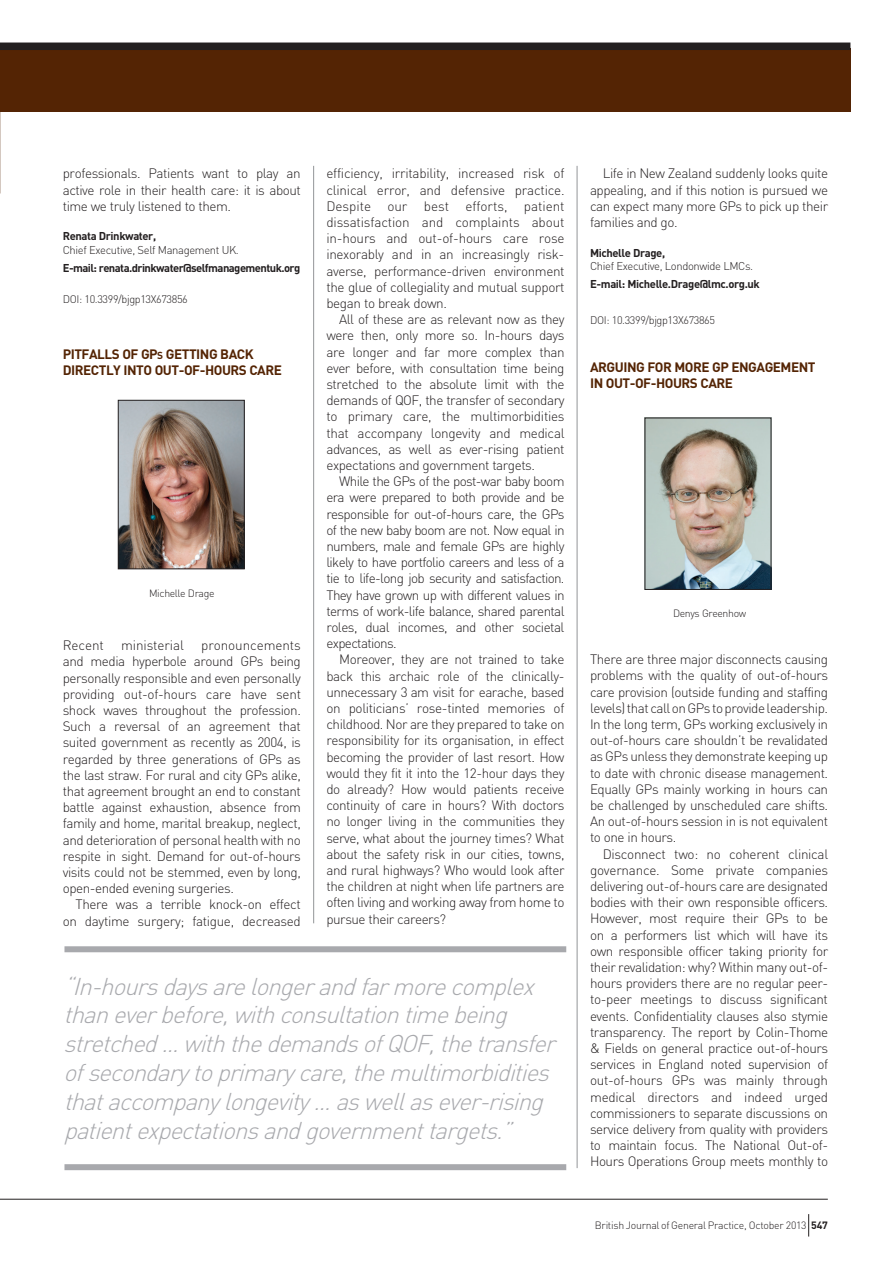
<style>
.page{position:relative;width:893px;height:1263px;background:#fff}
.page>*{position:absolute;margin:0;border:0;box-sizing:border-box;transform-origin:0 0}
.t1{font:italic 300 24px/28.8px "DIN";color:#a8a9ad}
.t2{font:300 13.5px/16.2px "DIN";letter-spacing:-.035em;color:#231f20;text-align:justify}
.t3{font:700 13.5px/16.5px "DIN";letter-spacing:-.035em;color:#542404}
.t4{font:300 13.5px "DIN";letter-spacing:-.005em;color:#231f20}
.t5{font:700 11.25px "DIN";letter-spacing:-.035em;color:#231f20}
.t6{font:300 11.25px "DIN";letter-spacing:-.035em;color:#231f20}
.t7{font:300 10.8px "DIN";letter-spacing:-.035em;color:#231f20}
.t8{font:300 10.5px "DIN";letter-spacing:-.025em;color:#231f20}
.s1{font-size:10.2px}
.s2{font-weight:700}
</style>
<div class="page">
<hr style="left:0;top:1199px;width:828px;height:1px;background:#231f20">
<svg style="left:808px;top:1214px;width:1px;height:22px"></svg>
<div style="left:0;top:48px;width:850px;height:64px;background:#542404"></div>
<hr style="left:313px;top:166px;width:1px;height:757px;background:#939598">
<hr style="left:577px;top:166px;width:1px;height:1002px;background:#939598">
<div style="left:64px;top:1164px;width:502px;height:6px;background:#a8a9ad"></div>
<div style="left:64px;top:946px;width:502px;height:6px;background:#a8a9ad"></div>
<img style="left:120px;top:402px;width:122px;height:165px">
<div style="left:118px;top:400px;width:126px;height:169px;border:1px solid #231f20"></div>
<img style="left:647px;top:420px;width:122px;height:168px">
<div style="left:645px;top:418px;width:126px;height:172px;border:1px solid #231f20"></div>
<div style="left:0;top:43px;width:850px;height:7px;background:#231f20"></div>
<p class="t2" style="left:63px;top:165px;width:240px">professionals. Patients want to play an active role in their health care: it is about time we truly listened to them.</p>
<p class="t5" style="left:63px;top:229px;width:95px">Renata Drinkwater,</p>
<p class="t6" style="left:63px;top:243px;width:178px">Chief Executive, Self Management UK.</p>
<p class="t5" style="left:63px;top:260px;width:239px">E-mail: renata.drinkwater@selfmanagementuk.org</p>
<p class="t7" style="left:63px;top:292px;width:127px">DOI: 10.3399/bjgp13X673856</p>
<p class="t3" style="left:63px;top:345px;width:212px;text-indent:133px">ing back directly into out-of-hours care</p>
<p class="t3" style="left:63px;top:345px;width:112px">pitfalls of GP<span class="s1">s</span> gett</p>
<p class="t8" style="left:149px;top:586px;width:67px">Michelle Drage</p>
<p class="t2" style="left:63px;top:637px;width:43px">Recent</p>
<p class="t4" style="left:121px;top:637px;width:65px">ministerial</p>
<p class="t2" style="left:63px;top:637px;width:240px;text-indent:138px">pronouncements and media hyperbole around GPs being personally responsible and even personally providing out-of-hours care have sent shock waves throughout the profession.<br>Such a reversal of an agreement that suited government as recently as 2004, is regarded by three generations of GPs as the last straw. For rural and city GPs alike, that agreement brought an end to constant battle against exhaustion, absence from family and home, marital breakup, neglect, and deterioration of personal health with no respite in sight. Demand for out-of-hours visits could not be stemmed, even by long, open-ended evening surgeries.</p>
<p class="t2" style="left:63px;top:896px;width:240px;text-align:right">There was a terrible knock-on effect on daytime surgery; fatigue, decreased</p>
<p class="t2" style="left:326px;top:165px;width:240px">efficiency, irritability, increased risk of clinical error, and defensive practice.<br>Despite our best efforts, patient dissatisfaction and complaints about in-hours and out-of-hours care rose inexorably and in an increasingly risk&shy;averse, performance-driven environment the glue of collegiality and mutual support began to break down.</p>
<p class="t2" style="left:326px;top:311px;width:240px;text-indent:13px">All of these are as relevant now as they were then, only more so. In-hours days are longer and far more complex than ever before, with consultation time being stretched to the absolute limit with the demands of QOF, the transfer of secondary to primary care, the multimorbidities that accompany longevity and medical advances, as well as ever-rising patient expectations and government targets.</p>
<p class="t2" style="left:326px;top:473px;width:240px;text-indent:13px">While the GPs of the post-war baby boom era were prepared to both provide and be responsible for out-of-hours care, the GPs of the new baby boom are not. Now equal in numbers, male and female GPs are highly likely to have portfolio careers and less of a tie to life-long job security and satisfaction.<br>They have grown up with different values in terms of work-life balance, shared parental roles, dual incomes, and other societal expectations.</p>
<p class="t2" style="left:326px;top:651px;width:240px;text-indent:13px">Moreover, they are not trained to take back this archaic role of the clinically&shy;unnecessary 3 am visit for earache, based on politicians’ rose-tinted memories of childhood. Nor are they prepared to take on responsibility for its organisation, in effect becoming the provider of last resort. How would they fit it into the 12-hour days they do already? How would patients receive continuity of care in hours? With doctors no longer living in the communities they serve, what about the journey times? What about the safety risk in our cities, towns, and rural highways? Who would look after the children at night when life partners are often living and working away from home to pursue their careers?</p>
<p class="t1" style="left:64px;top:971px;width:500px">“In-hoursdaysarelongerandfarmorecomplex thaneverbefore,withconsultationtimebeing stretched...withthedemandsofQOF,thetransfer ofsecondarytoprimarycare,themultimorbidities thataccompanylongevity...aswellasever-rising patientexpectationsandgovernmenttargets.”</p>
<p class="t2" style="left:590px;top:165px;width:240px;text-indent:13px">Life in New Zealand suddenly looks quite appealing, and if this notion is pursued we can expect many more GPs to pick up their families and go.</p>
<p class="t5" style="left:590px;top:245px;width:77px">Michelle Drage,</p>
<p class="t6" style="left:590px;top:259px;width:165px">Chief Executive, Londonwide LMCs.</p>
<p class="t5" style="left:590px;top:276px;width:171px">E-mail: Michelle.Drage@lmc.org.uk</p>
<p class="t7" style="left:590px;top:313px;width:127px">DOI: 10.3399/bjgp13X673865</p>
<p class="t3" style="left:590px;top:358px;width:184px">Arguing for more GP engageme</p>
<p class="t3" style="left:799px;top:358px;width:15px">nt</p>
<p class="t3" style="left:590px;top:375px;width:135px">in out-of-hours care</p>
<p class="t8" style="left:673px;top:607px;width:75px">Denys Greenhow</p>
<p class="t2" style="left:590px;top:651px;width:240px">There are three major disconnects causing problems with the quality of out-of-hours care provision (outside funding and staffing levels) that call on GPs to provide leadership.<br>In the long term, GPs working exclusively in out-of-hours care shouldn’t be revalidated as GPs unless they demonstrate keeping up to date with chronic disease management.<br>Equally GPs mainly working in hours can be challenged by unscheduled care shifts.<br>An out-of-hours session in is not equivalent to one in hours.</p>
<p class="t2" style="left:590px;top:845px;width:240px;text-indent:13px">Disconnect two: no coherent clinical governance. Some private companies delivering out-of-hours care are designated bodies with their own responsible officers.<br>However, most require their GPs to be on a performers list which will have its own responsible officer taking priority for their revalidation: why? Within many out-of&shy;hours providers there are no regular peer&shy;to-peer meetings to discuss significant events. Confidentiality clauses also stymie transparency. The report by Colin-Thome &amp; Fields on general practice out-of-hours services in England noted supervision of out-of-hours GPs was mainly through medical directors and indeed urged commissioners to separate discussions on service delivery from quality with providers to maintain focus. The National Out-of-Hours Operations Group meets monthly to</p>
<p class="t8" style="left:595px;top:1219px;width:234px">British Journal of General Practice, October 2013 <span class="s2">547</span></p>
</div>
